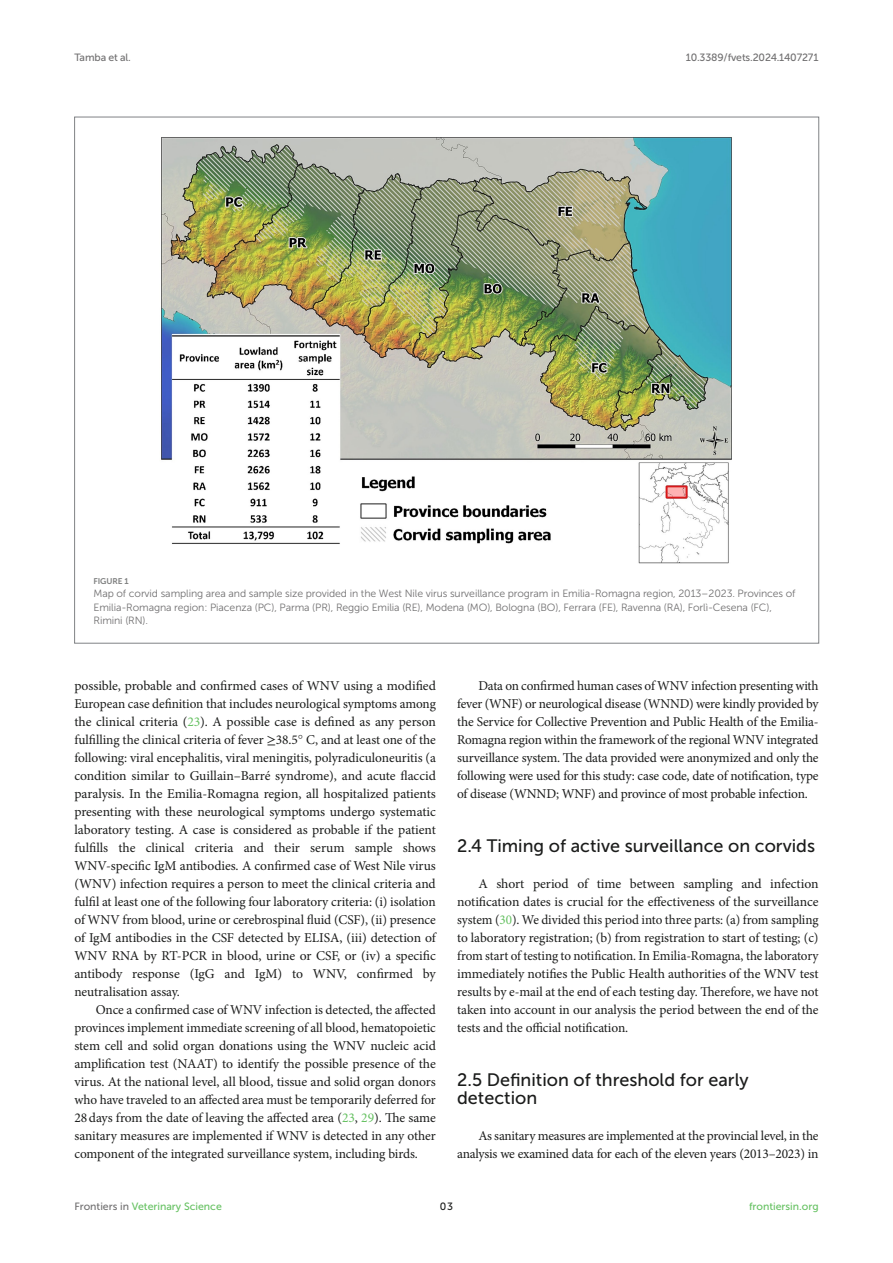
<style>
.page{position:relative;width:893px;height:1263px;background:#fff}
.page>*{position:absolute;margin:0;border:0;box-sizing:border-box;transform-origin:0 0}
.HEAD_2{font:18px/18px "Museo Sans 500";color:#1b1c1b}
.TEXT_FLUSH{font:13.5px/18px "Minion Pro";letter-spacing:-.015em;color:#1b1c1b;text-align:justify}
.TEXT{font:13.5px/18px "Minion Pro";letter-spacing:-.015em;color:#1b1c1b;text-align:justify}
.FIG_LEG{font:10.5px/13.5px "Museo Sans 300";letter-spacing:-.01em;color:#706f70}
.t1{font:10.5px "Museo Sans 500";color:#65c161}
.t2{font:10.5px "Museo Sans 500";letter-spacing:-.015em;color:#706f70}
.t3{font:10.5px "Museo Sans 500";color:#1b1c1b}
.FIG_HD{font:8.25px "Museo Sans 700";letter-spacing:-.01em;color:#7e7f7f}
.s1{color:#65c161}
.s2{font-family:"STIX General"}
.s3{font-family:"STIX"}
.s4{color:#706f70}
</style>
<div class="page">
<img style="left:161px;top:137px;width:571px;height:427px">
<p class="t2" style="left:74px;top:51px;width:58px">Tamba et al.</p>
<p class="t2" style="left:686px;top:51px;width:134px">10.3389/fvets.2024.1407271</p>
<p class="FIG_HD" style="left:94px;top:576px;width:37px">FIGURE 1</p>
<p class="FIG_LEG" style="left:94px;top:587px;width:703px">Map of corvid sampling area and sample size provided in the West Nile virus surveillance program in Emilia-Romagna region, 2013–2023. Provinces of<br>Emilia-Romagna region: Piacenza (PC), Parma (PR), Reggio Emilia (RE), Modena (MO), Bologna (BO), Ferrara (FE), Ravenna (RA), Forlì-Cesena (FC),<br>Rimini (RN).</p>
<p class="TEXT_FLUSH" style="left:74px;top:677px;width:363px">possible, probable and confirmed cases of WNV using a modified European case definition that includes neurological symptoms among the clinical criteria (<span class="s1">23</span>). A possible case is defined as any person fulfilling the clinical criteria of fever <span class="s2">≥</span>38.5<span class="s3">°</span> C, and at least one of the following: viral encephalitis, viral meningitis, polyradiculoneuritis (a condition similar to Guillain–Barré syndrome), and acute flaccid paralysis. In the Emilia-Romagna region, all hospitalized patients presenting with these neurological symptoms undergo systematic laboratory testing. A case is considered as probable if the patient fulfills the clinical criteria and their serum sample shows WNV-specific IgM antibodies. A confirmed case of West Nile virus (WNV) infection requires a person to meet the clinical criteria and fulfil at least one of the following four laboratory criteria: (i) isolation of WNV from blood, urine or cerebrospinal fluid (CSF), (ii) presence of IgM antibodies in the CSF detected by ELISA, (iii) detection of WNV RNA by RT-PCR in blood, urine or CSF, or (iv) a specific antibody response (IgG and IgM) to WNV, confirmed by neutralisation assay.</p>
<p class="TEXT" style="left:74px;top:1001px;width:363px;text-indent:21px">Once a confirmed case of WNV infection is detected, the affected provinces implement immediate screening of all blood, hematopoietic stem cell and solid organ donations using the WNV nucleic acid amplification test (NAAT) to identify the possible presence of the virus. At the national level, all blood, tissue and solid organ donors who have traveled to an affected area must be temporarily deferred for 28days from the date of leaving the affected area (<span class="s1">23</span>, <span class="s1">29</span>). The same sanitary measures are implemented if WNV is detected in any other component of the integrated surveillance system, including birds.</p>
<p class="TEXT" style="left:457px;top:677px;width:363px;text-indent:21px">Data on confirmed human cases of WNV infection presenting with fever (WNF) or neurological disease (WNND) were kindly provided by the Service for Collective Prevention and Public Health of the Emilia-Romagna region within the framework of the regional WNV integrated surveillance system. The data provided were anonymized and only the following were used for this study: case code, date of notification, type of disease (WNND; WNF) and province of most probable infection.</p>
<p class="HEAD_2" style="left:457px;top:837px;width:359px">2.4 Timing of active surveillance on corvids</p>
<p class="TEXT_FLUSH" style="left:457px;top:875px;width:363px;text-indent:21px">A short period of time between sampling and infection notification dates is crucial for the effectiveness of the surveillance system (<span class="s1">30</span>). We divided this period into three parts: (a) from sampling to laboratory registration; (b) from registration to start of testing; (c) from start of testing to notification. In Emilia-Romagna, the laboratory immediately notifies the Public Health authorities of the WNV test results by e-mail at the end of each testing day. Therefore, we have not taken into account in our analysis the period between the end of the tests and the official notification.</p>
<p class="HEAD_2" style="left:457px;top:1071px;width:293px">2.5 Definition of threshold for early detection</p>
<p class="TEXT_FLUSH" style="left:457px;top:1127px;width:363px;text-align:right">As sanitary measures are implemented at the provincial level, in the analysis we examined data for each of the eleven years (2013–2023) in</p>
<p class="t1" style="left:74px;top:1200px;width:149px"><span class="s4">Frontiers in</span> Veterinary Science</p>
<p class="t3" style="left:440px;top:1200px;width:15px">03</p>
<p class="t1" style="left:749px;top:1200px;width:71px">frontiersin.org</p>
</div>
